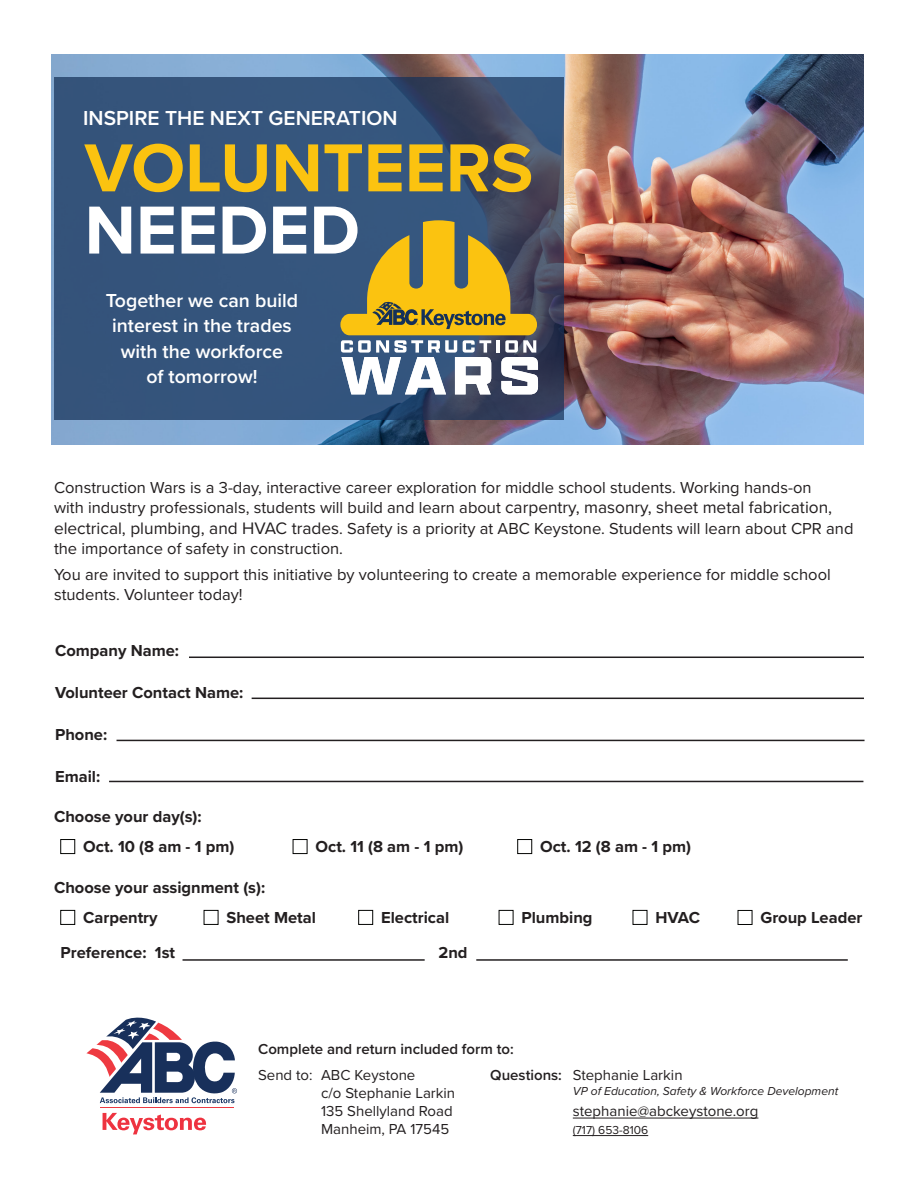
<style>
.page{position:relative;width:918px;height:1188px;background:#fff}
.page>*{position:absolute;margin:0;border:0;box-sizing:border-box;transform-origin:0 0}
.t1{font:600 21px "Proxima Nova";color:#fff}
.t2{font:600 19.5px/25.5px "Proxima Nova";color:#fff;text-align:center}
.t3{font:16.5px/20.4px "Proxima Nova";color:#231f20}
.t4{font:700 16.5px "Proxima Nova";color:#231f20}
.t5{font:15px/18px "Proxima Nova";color:#231f20}
.t6{font:600 15px "Proxima Nova";color:#231f20}
.t7{font:italic 12px "Proxima Nova";color:#231f20}
.t8{font:12px "Proxima Nova";color:#231f20}
.s1{font-size:17.25px}
.s2{font-weight:600}
</style>
<div class="page">
<img style="left:52px;top:54px;width:812px;height:391px">
<svg style="left:54px;top:78px;width:510px;height:342px;background:#365074"></svg>
<svg style="left:84px;top:144px;width:447px;height:48px;background:#938846"></svg>
<svg style="left:89px;top:207px;width:449px;height:187px;background:#6e7b7d"></svg>
<hr style="left:189px;top:657px;width:675px;height:1px;background:#231f20">
<hr style="left:252px;top:698px;width:612px;height:1px;background:#231f20">
<hr style="left:117px;top:740px;width:748px;height:1px;background:#231f20">
<hr style="left:109px;top:781px;width:754px;height:1px;background:#231f20">
<hr style="left:476px;top:959px;width:372px;height:2px;background:#231f20">
<hr style="left:183px;top:959px;width:242px;height:2px;background:#231f20">
<div style="left:60px;top:839px;width:15px;height:15px;border:1px solid #040503"></div>
<div style="left:293px;top:839px;width:14px;height:15px;border:1px solid #040503"></div>
<div style="left:517px;top:839px;width:15px;height:15px;border:1px solid #040503"></div>
<div style="left:60px;top:910px;width:15px;height:15px;border:1px solid #040503"></div>
<div style="left:738px;top:910px;width:14px;height:15px;border:1px solid #040503"></div>
<div style="left:204px;top:910px;width:14px;height:15px;border:1px solid #040503"></div>
<div style="left:358px;top:910px;width:15px;height:15px;border:1px solid #040503"></div>
<div style="left:499px;top:910px;width:14px;height:15px;border:1px solid #040503"></div>
<div style="left:633px;top:910px;width:14px;height:15px;border:1px solid #040503"></div>
<svg style="left:103px;top:1113px;width:103px;height:21px"></svg>
<hr style="left:100px;top:1107px;width:134px;height:1px;background:#ee3a41">
<svg style="left:86px;top:1017px;width:151px;height:86px"></svg>
<hr style="left:573px;top:1118px;width:185px;height:1px;background:#231f20">
<hr style="left:573px;top:1135px;width:75px;height:1px;background:#231f20">
<p class="t1" style="left:83px;top:102px;width:316px">INSPIRE THE NEXT GENERATION</p>
<p class="t2" style="left:106px;top:287px;width:194px">Together we can build interest in the trades with the workforce<br>of tomorrow!</p>
<p class="t3" style="left:54px;top:476px;width:801px">Construction Wars is a 3-day, interactive career exploration for middle school students. Working hands-on<br>with industry professionals, students will build and learn about <span class="s1">carpentry, masonry, sheet metal fabrication, electrical, plumbing, and HVAC trades</span>. Safety is a priority at ABC Keystone. Students will learn about CPR and the importance of safety in construction.</p>
<p class="t3" style="left:54px;top:564px;width:778px;line-height:19.8px">You are invited to support this initiative by volunteering to create a memorable experience for middle school students. Volunteer today!</p>
<p class="t4" style="left:55px;top:639px;width:126px">Company Name:</p>
<p class="t4" style="left:55px;top:681px;width:190px">Volunteer Contact Name:</p>
<p class="t4" style="left:55px;top:723px;width:54px">Phone:</p>
<p class="t4" style="left:55px;top:765px;width:47px">Email:</p>
<p class="t4" style="left:54px;top:804px;width:149px">Choose your day(s):</p>
<p class="t4" style="left:83px;top:834px;width:153px">Oct. 10 (8 am - 1 pm)</p>
<p class="t4" style="left:315px;top:834px;width:149px">Oct. 11 (8 am - 1 pm)</p>
<p class="t4" style="left:540px;top:834px;width:152px">Oct. 12 (8 am - 1 pm)</p>
<p class="t4" style="left:54px;top:875px;width:213px">Choose your assignment (s):</p>
<p class="t4" style="left:83px;top:905px;width:76px">Carpentry</p>
<p class="t4" style="left:226px;top:905px;width:91px">Sheet Metal</p>
<p class="t4" style="left:381px;top:905px;width:70px">Electrical</p>
<p class="t4" style="left:522px;top:905px;width:73px">Plumbing</p>
<p class="t4" style="left:655px;top:905px;width:46px">HVAC</p>
<p class="t4" style="left:760px;top:905px;width:103px">Group Leader</p>
<p class="t4" style="left:60px;top:940px;width:116px">Preference: 1st</p>
<p class="t4" style="left:438px;top:940px;width:31px">2nd</p>
<p class="t6" style="left:258px;top:1038px;width:257px">Complete and return included form to:</p>
<p class="t5" style="left:490px;top:1065px;width:194px"><span class="s2">Questions:</span> Stephanie Larkin</p>
<p class="t7" style="left:573px;top:1082px;width:267px">VP of Education, Safety &amp; Workforce Development</p>
<p class="t5" style="left:573px;top:1101px;width:187px">stephanie@abckeystone.org</p>
<p class="t8" style="left:573px;top:1121px;width:77px">(717) 653-8106</p>
<p class="t5" style="left:321px;top:1065px;width:136px;text-indent:-63px">Send to: ABC Keystone<br>c/o Stephanie Larkin</p>
<p class="t5" style="left:321px;top:1101px;width:133px">135 Shellyland Road<br>Manheim, PA 17545</p>
</div>
